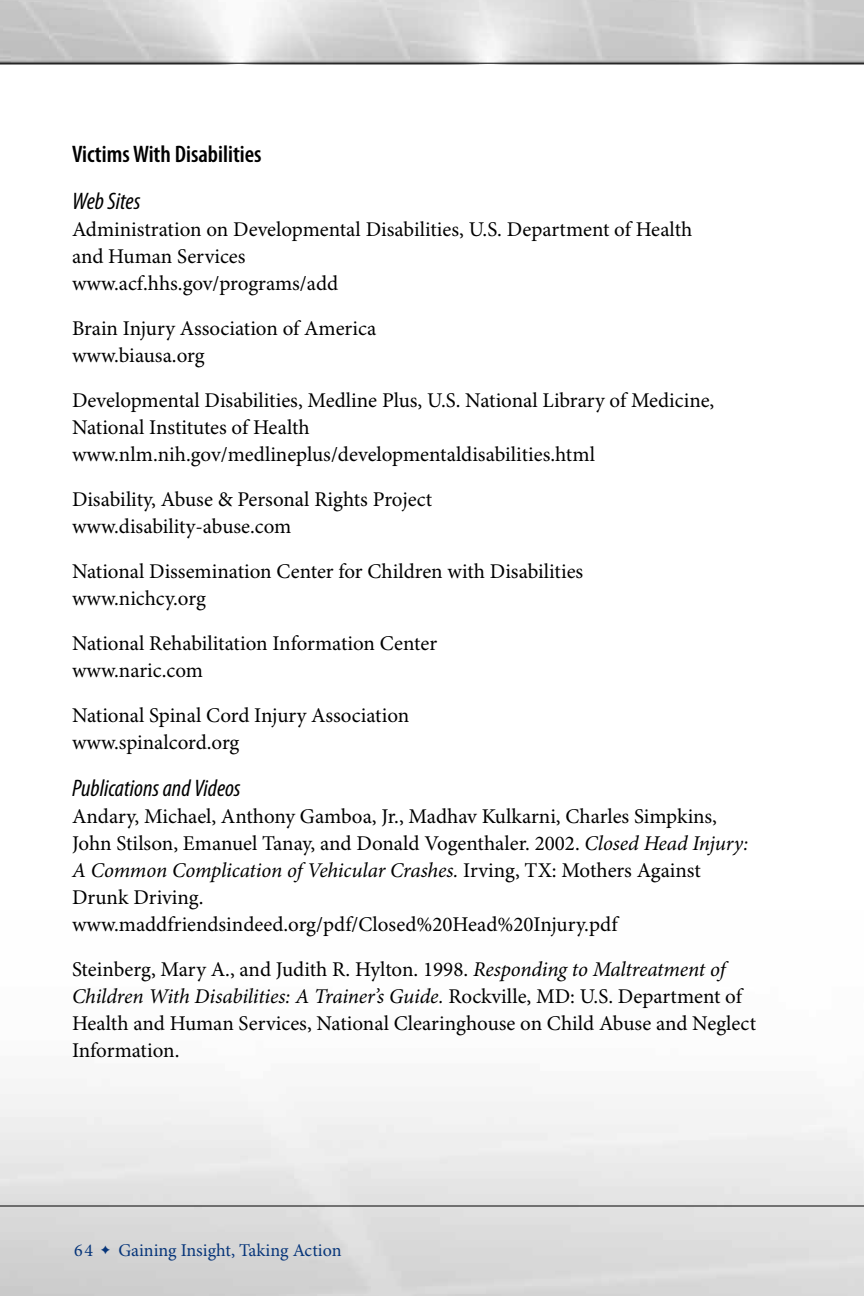
<style>
.page{position:relative;width:864px;height:1296px;background:#fff}
.page>*{position:absolute;margin:0;border:0;box-sizing:border-box;transform-origin:0 0}
.t1{font:italic condensed 24px "Myriad Pro";color:#000}
.t2{font:600 condensed 24px "Myriad Pro";color:#000}
.t3{font:21px/27px "Minion Pro";color:#000}
.t4{font:18px "Minion Pro";color:#06357a}
.s1{font-style:italic}
</style>
<div class="page">
<img style="left:0;top:0;width:864px;height:65px">
<hr style="left:0;top:63px;width:864px;height:1px;background:#000">
<hr style="left:0;top:1206px;width:864px;height:1px;background:#000">
<svg style="left:101px;top:1246px;width:9px;height:8px"></svg>
<h3 class="t2" style="left:72px;top:141px;width:191px">Victims With Disabilities</h3>
<h3 class="t1" style="left:72px;top:188px;width:70px">Web Sites</h3>
<p class="t3" style="left:72px;top:216px;width:622px">Administration on Developmental Disabilities, U.S. Department of Health and Human Services<br>www.acf.hhs.gov/programs/add</p>
<p class="t3" style="left:72px;top:315px;width:306px">Brain Injury Association of America www.biausa.org</p>
<p class="t3" style="left:72px;top:387px;width:644px">Developmental Disabilities, Medline Plus, U.S. National Library of Medicine,<br>National Institutes of Health www.nlm.nih.gov/medlineplus/developmentaldisabilities.html</p>
<p class="t3" style="left:72px;top:486px;width:362px">Disability, Abuse &amp; Personal Rights Project www.disability-abuse.com</p>
<p class="t3" style="left:72px;top:558px;width:513px">National Dissemination Center for Children with Disabilities www.nichcy.org</p>
<p class="t3" style="left:72px;top:631px;width:367px">National Rehabilitation Information Center www.naric.com</p>
<p class="t3" style="left:72px;top:703px;width:339px">National Spinal Cord Injury Association www.spinalcord.org</p>
<h3 class="t1" style="left:72px;top:775px;width:170px">Publications and Videos</h3>
<p class="t3" style="left:72px;top:803px;width:678px">Andary, Michael, Anthony Gamboa, Jr., Madhav Kulkarni, Charles Simpkins, John Stilson, Emanuel Tanay, and Donald Vogenthaler. 2002. <span class="s1">Closed Head Injury:<br>A Common Complication of Vehicular Crashes.</span> Irving, TX: Mothers Against Drunk Driving. www.maddfriendsindeed.org/pdf/Closed%20Head%20Injury.pdf</p>
<p class="t3" style="left:72px;top:956px;width:686px">Steinberg, Mary A., and Judith R. Hylton. 1998. <span class="s1">Responding to Maltreatment of Children With Disabilities: A Trainer’s Guide.</span> Rockville, MD: U.S. Department of Health and Human Services, National Clearinghouse on Child Abuse and Neglect Information.</p>
<p class="t4" style="left:74px;top:1240px;width:21px">64</p>
<p class="t4" style="left:118px;top:1240px;width:225px">Gaining Insight, Taking Action</p>
</div>
